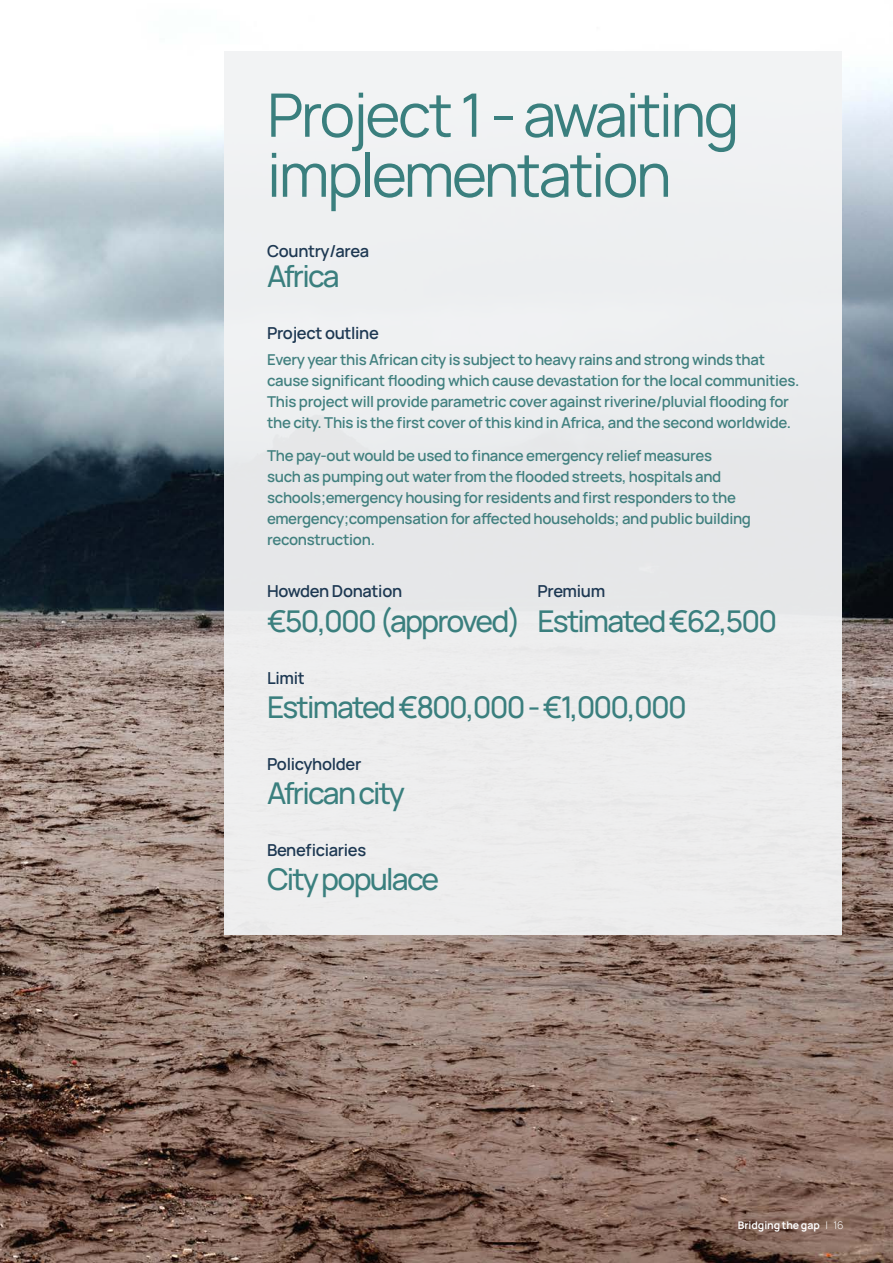
<style>
.page{position:relative;width:893px;height:1263px;background:#fff}
.page>*{position:absolute;margin:0;border:0;box-sizing:border-box;transform-origin:0 0}
.Cover_title_creative{font:60px/60px "Manrope";letter-spacing:-.04em;color:#3a7f7e}
.Cover_title_creative-2{font:500 30px "Manrope";letter-spacing:-.06em;color:#3a7f7e}
.Cover_title_creative-3{font:600 16.5px "Manrope";letter-spacing:-.02em;color:#1d3852}
.Body_1{font:600 15px/21px "Manrope";letter-spacing:-.02em;color:#41807f}
.t1{font:700 10.5px "Manrope";color:#fff}
.s1{font-weight:300}
</style>
<div class="page">
<img style="left:0;top:51px;width:893px;height:1212px">
<div style="left:225px;top:51px;width:617px;height:883px;background:#f2f3f4"></div>
<p class="Cover_title_creative" style="left:267px;top:86px;width:474px">Project 1 - awaiting implementation</p>
<p class="Cover_title_creative-3" style="left:267px;top:241px;width:104px">Country/area</p>
<p class="Cover_title_creative-2" style="left:267px;top:258px;width:74px">Africa</p>
<p class="Cover_title_creative-3" style="left:267px;top:323px;width:113px">Project outline</p>
<p class="Body_1" style="left:267px;top:349px;width:534px">Every year this African city is subject to heavy rains and strong winds that cause significant flooding which cause devastation for the local communities.<br>This project will provide parametric cover against riverine/pluvial flooding for the city. This is the first cover of this kind in Africa, and the second worldwide.</p>
<p class="Body_1" style="left:267px;top:445px;width:485px">The pay-out would be used to finance emergency relief measures<br>such as pumping out water from the flooded streets, hospitals and schools;emergency housing for residents and first responders to the emergency;compensation for affected households; and public building reconstruction.</p>
<p class="Cover_title_creative-3" style="left:267px;top:581px;width:137px">Howden Donation</p>
<p class="Cover_title_creative-2" style="left:267px;top:602px;width:255px">€50,000 (approved)</p>
<p class="Cover_title_creative-3" style="left:537px;top:581px;width:69px">Premium</p>
<p class="Cover_title_creative-2" style="left:537px;top:602px;width:241px">Estimated €62,500</p>
<p class="Cover_title_creative-3" style="left:267px;top:667px;width:39px">Limit</p>
<p class="Cover_title_creative-2" style="left:267px;top:689px;width:421px">Estimated €800,000 - €1,000,000</p>
<p class="Cover_title_creative-3" style="left:267px;top:754px;width:96px">Policyholder</p>
<p class="Cover_title_creative-2" style="left:267px;top:775px;width:140px">African city</p>
<p class="Cover_title_creative-3" style="left:267px;top:840px;width:101px">Beneficiaries</p>
<p class="Cover_title_creative-2" style="left:267px;top:861px;width:174px">City populace</p>
<p class="t1" style="left:738px;top:1218px;width:107px">Bridging the gap <span class="s1">| 16</span></p>
</div>
